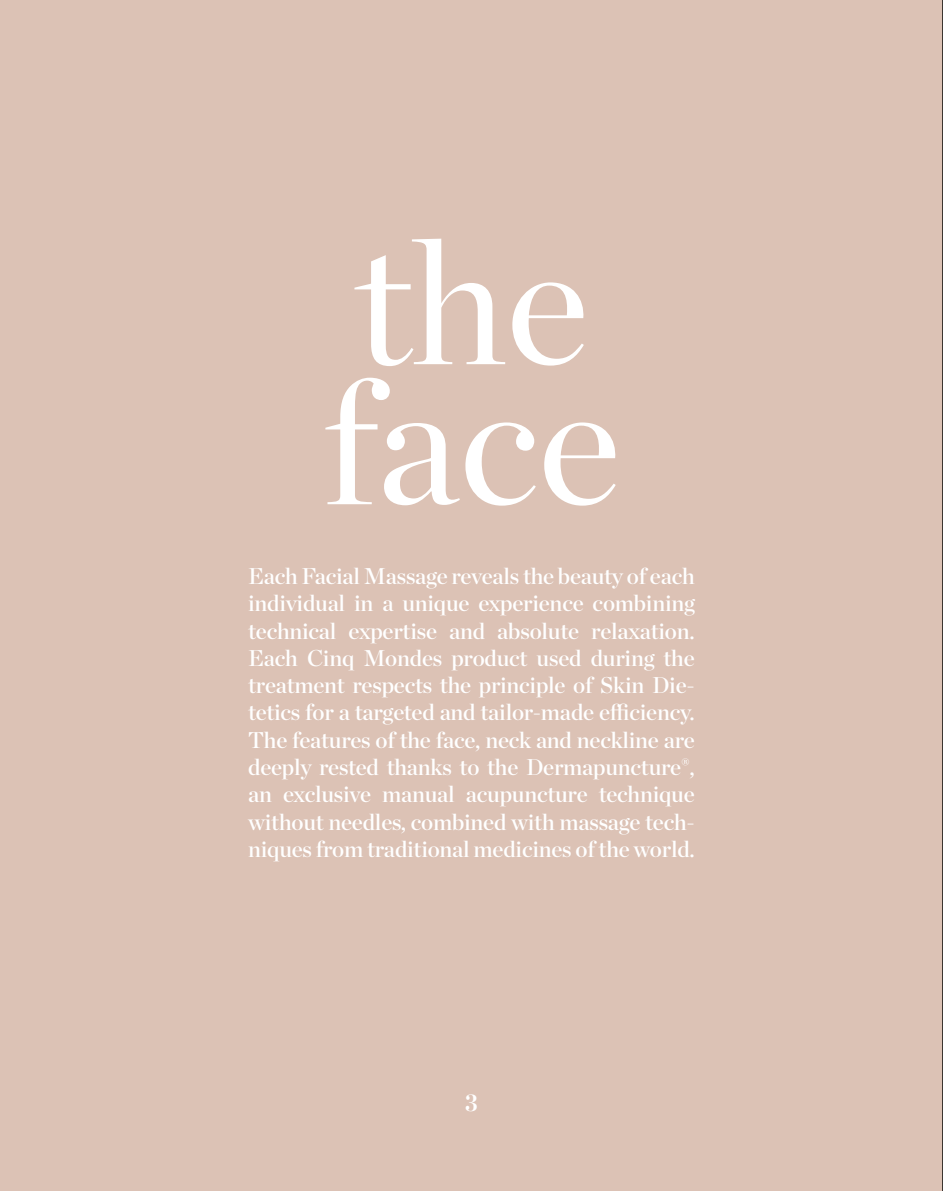
<style>
.page{position:relative;width:943px;height:1191px;background:#dcc2b5}
.page>*{position:absolute;margin:0;border:0;box-sizing:border-box;transform-origin:0 0}
.t1{font:175px/140px "Chronicle Display";color:#fff}
.t2{font:700 24.5px "Chronicle Display";color:#fff;scale:.9 1}
.t3{font:22.75px/27.3px "Chronicle Display Semi";letter-spacing:-.01em;color:#fff;text-align:justify}
</style>
<div class="page">
<hr style="left:942px;top:0;width:1px;height:1191px;background:#000">
<h1 class="t1" style="left:322px;top:220px;width:300px">the face</h1>
<p class="t3" style="left:248px;top:560px;width:448px">Each Facial Massage reveals the beauty of each individual in a unique experience combining technical expertise and absolute relaxation.<br>Each Cinq Mondes product used during the treatment respects the principle of Skin Die&shy;tetics for a targeted and tailor-made efficiency.<br>The features of the face, neck and neckline are deeply rested thanks to the Dermapuncture®, an exclusive manual acupuncture technique without needles, combined with massage tech&shy;niques from traditional medicines of the world.</p>
<p class="t2" style="left:465px;top:1083px;width:15px">3</p>
</div>
